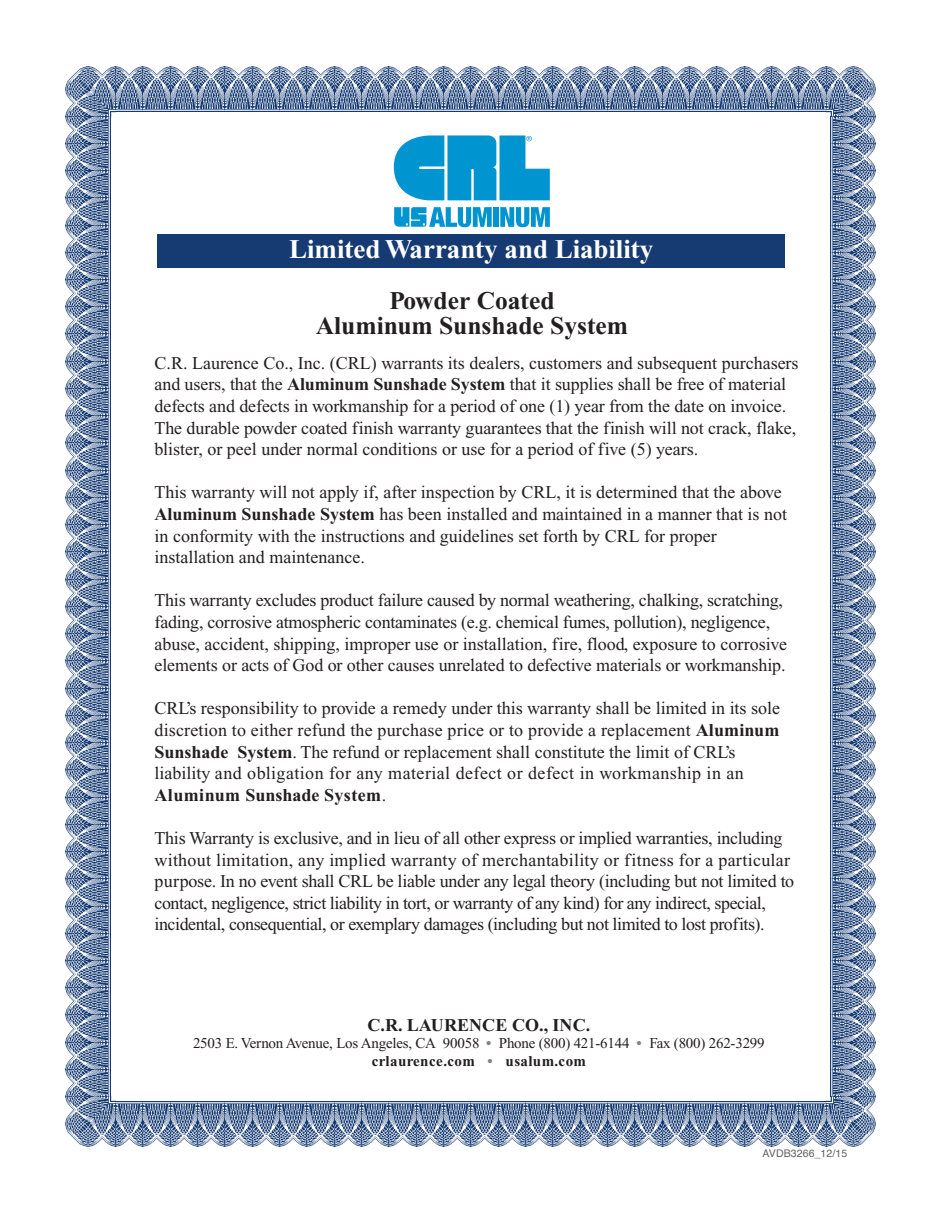
<style>
.page{position:relative;width:945px;height:1215px;background:#fff}
.page>*{position:absolute;margin:0;border:0;box-sizing:border-box;transform-origin:0 0}
.t1{font:700 27px "Times New Roman";color:#fff}
.t2{font:700 25.5px/25.5px "Times New Roman";color:#231f20;text-align:center}
.t3{font:18px/21.6px "Times New Roman";color:#231f20}
.t4{font:700 18px "Times New Roman";letter-spacing:.005em;color:#231f20}
.t5{font:15px/18px "Times New Roman";letter-spacing:-.015em;color:#231f20;text-align:center}
.t6{font:10.5px "Helvetica";letter-spacing:.01em;color:#616164}
.s1{font-weight:700}
.s2{font-weight:700;color:#808285}
</style>
<div class="page">
<img style="left:66px;top:66px;width:50px;height:50px">
<img style="left:116px;top:66px;width:710px;height:45px">
<img style="left:826px;top:66px;width:50px;height:50px">
<img style="left:831px;top:116px;width:45px;height:981px">
<img style="left:826px;top:1097px;width:50px;height:49px">
<img style="left:116px;top:1101px;width:710px;height:45px">
<img style="left:66px;top:1097px;width:50px;height:49px">
<img style="left:66px;top:116px;width:45px;height:981px">
<div style="left:158px;top:235px;width:627px;height:33px;background:#163b73"></div>
<svg style="left:394px;top:135px;width:156px;height:65px"></svg>
<div style="left:493px;top:207px;width:5px;height:20px;background:#0094d1"></div>
<svg style="left:500px;top:207px;width:50px;height:20px"></svg>
<svg style="left:394px;top:207px;width:98px;height:20px"></svg>
<h1 class="t1" style="left:289px;top:240px;width:366px">Limited Warranty and Liability</h1>
<h2 class="t2" style="left:316px;top:290px;width:314px">Powder Coated<br>Aluminum Sunshade System</h2>
<p class="t3" style="left:155px;top:354px;width:646px">C.R. Laurence Co., Inc. (CRL) warrants its dealers, customers and subsequent purchasers and users, that the <span class="s1">Aluminum Sunshade System</span> that it supplies shall be free of material defects and defects in workmanship for a period of one (1) year from the date on invoice.<br>The durable powder coated finish warranty guarantees that the finish will not crack, flake, blister, or peel under normal conditions or use for a period of five (5) years.</p>
<p class="t3" style="left:155px;top:483px;width:634px">This warranty will not apply if, after inspection by CRL, it is determined that the above <span class="s1">Aluminum Sunshade System</span> has been installed and maintained in a manner that is not in conformity with the instructions and guidelines set forth by CRL for proper installation and maintenance.</p>
<p class="t3" style="left:155px;top:591px;width:634px">This warranty excludes product failure caused by normal weathering, chalking, scratching, fading, corrosive atmospheric contaminates (e.g. chemical fumes, pollution), negligence, abuse, accident, shipping, improper use or installation, fire, flood, exposure to corrosive elements or acts of God or other causes unrelated to defective materials or workmanship.</p>
<p class="t3" style="left:155px;top:699px;width:627px">CRL’s responsibility to provide a remedy under this warranty shall be limited in its sole discretion to either refund the purchase price or to provide a replacement <span class="s1">Aluminum Sunshade System</span>. The refund or replacement shall constitute the limit of CRL’s liability and obligation for any material defect or defect in workmanship in an <span class="s1">Aluminum Sunshade System</span>.</p>
<p class="t3" style="left:155px;top:829px;width:641px">This Warranty is exclusive, and in lieu of all other express or implied warranties, including without limitation, any implied warranty of merchantability or fitness for a particular purpose. In no event shall CRL be liable under any legal theory (including but not limited to contact, negligence, strict liability in tort, or warranty of any kind) for any indirect, special, incidental, consequential, or exemplary damages (including but not limited to lost profits).</p>
<p class="t4" style="left:367px;top:1019px;width:224px">C.R. LAURENCE CO., INC.</p>
<p class="t5" style="left:193px;top:1036px;width:573px">2503 E. Vernon Avenue, Los Angeles, CA 90058 <span class="s2">•</span> Phone (800) 421-6144 <span class="s2">•</span> Fax (800) 262-3299 <span class="s1">crlaurence.com</span> <span class="s2">•</span> <span class="s1">usalum.com</span></p>
<p class="t6" style="left:763px;top:1149px;width:86px">AVDB3266_12/15</p>
</div>
